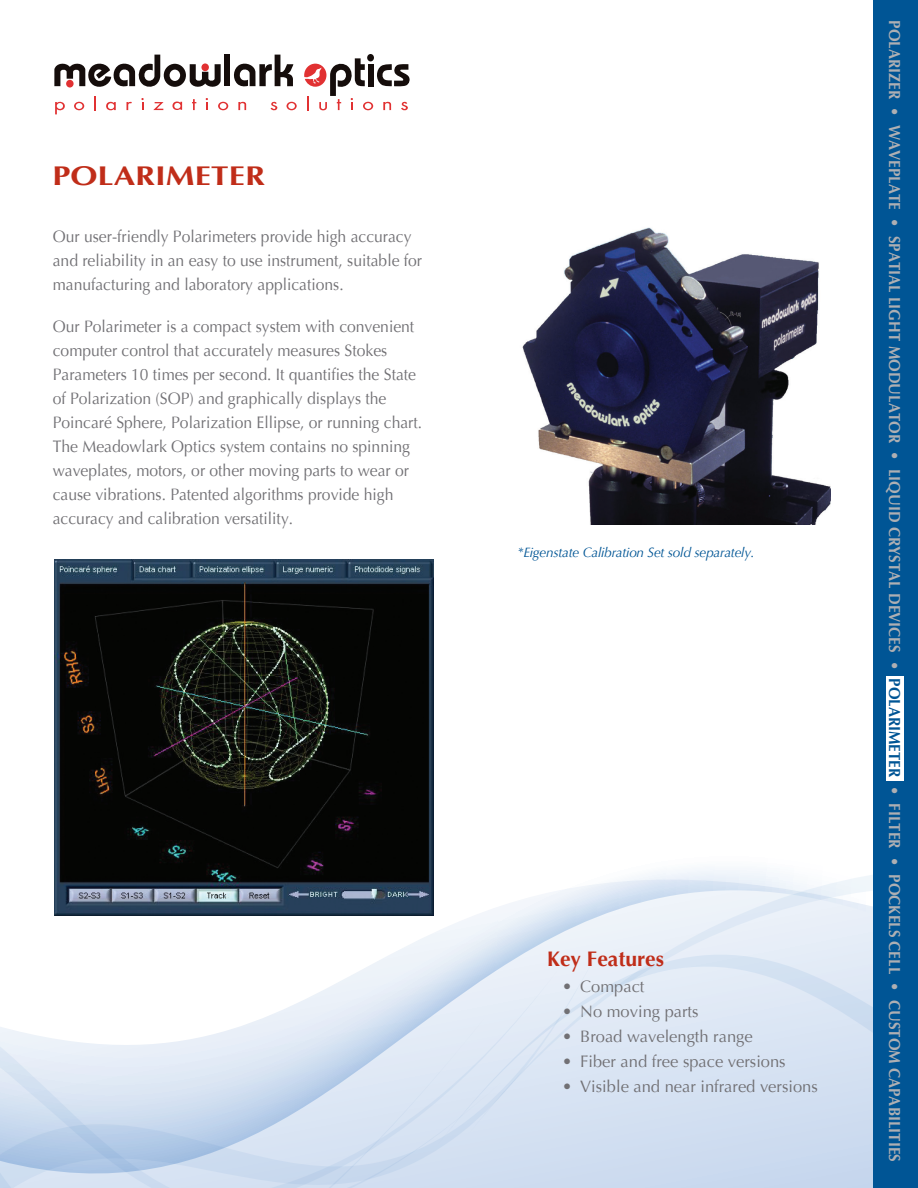
<style>
.page{position:relative;width:918px;height:1188px;background:#fff}
.page>*{position:absolute;margin:0;border:0;box-sizing:border-box;transform-origin:0 0}
.page_heads_in_bar{font:700 27px "Optima";color:#c02d19;scale:1.2 1}
.t1{font:700 21px "Optima";color:#c02d19}
.BODY_TEXT{font:16.5px/24px "Optima";color:#717074;scale:.95 1}
.BULLETS{font:16.5px "Optima";color:#717074}
.t2{font:700 16.05px "Optima";color:#aeafb3;scale:.94 1}
.GO_Captions{font:italic 13.5px "Optima";letter-spacing:-.015em;color:#005595}
.s1{color:#005595}
</style>
<div class="page">
<svg style="left:54px;top:880px;width:820px;height:308px"></svg>
<svg style="left:54px;top:949px;width:545px;height:239px"></svg>
<svg style="left:469px;top:871px;width:405px;height:84px;fill:#ebf1f9"></svg>
<svg style="left:54px;top:970px;width:504px;height:218px"></svg>
<svg style="left:437px;top:955px;width:437px;height:191px;background:#d8e3f3"></svg>
<svg style="left:492px;top:1021px;width:12px;height:167px;background:#d7e3f2"></svg>
<svg style="left:0;top:1008px;width:492px;height:180px;background:#d6e2f2"></svg>
<div style="left:224px;top:55px;width:6px;height:31px;background:#150d0b"></div>
<svg style="left:54px;top:55px;width:167px;height:32px"></svg>
<div style="left:367px;top:54px;width:7px;height:7px;background:#150d0b;border-radius:50%"></div>
<svg style="left:234px;top:55px;width:59px;height:32px"></svg>
<svg style="left:74px;top:102px;width:10px;height:8px"></svg>
<svg style="left:218px;top:102px;width:10px;height:8px"></svg>
<svg style="left:287px;top:102px;width:10px;height:8px"></svg>
<svg style="left:55px;top:101px;width:10px;height:13px"></svg>
<svg style="left:94px;top:96px;width:2px;height:14px"></svg>
<svg style="left:106px;top:101px;width:10px;height:10px"></svg>
<svg style="left:172px;top:101px;width:10px;height:9px"></svg>
<svg style="left:192px;top:99px;width:4px;height:11px"></svg>
<svg style="left:141px;top:98px;width:3px;height:12px"></svg>
<svg style="left:206px;top:98px;width:2px;height:12px"></svg>
<svg style="left:238px;top:101px;width:8px;height:9px"></svg>
<svg style="left:153px;top:102px;width:11px;height:8px"></svg>
<svg style="left:126px;top:102px;width:6px;height:8px"></svg>
<svg style="left:271px;top:101px;width:7px;height:10px"></svg>
<div style="left:201px;top:63px;width:8px;height:8px;background:#e13132;border-radius:50%"></div>
<div style="left:66px;top:80px;width:8px;height:8px;background:#e13132;border-radius:50%"></div>
<svg style="left:304px;top:58px;width:106px;height:53px"></svg>
<div style="left:874px;top:0;width:44px;height:1188px;background:#005595"></div>
<div style="left:886px;top:676px;width:18px;height:105px;background:#fff"></div>
<img style="left:522px;top:227px;width:309px;height:298px">
<img style="left:54px;top:559px;width:379px;height:356px">
<p class="page_heads_in_bar" style="left:52px;top:159px;width:179px">POLARIMETER</p>
<p class="BODY_TEXT" style="left:53px;top:225px;width:390px">Our user-friendly Polarimeters provide high accuracy and reliability in an easy to use instrument, suitable for manufacturing and laboratory applications.</p>
<p class="BODY_TEXT" style="left:53px;top:315px;width:390px">Our Polarimeter is a compact system with convenient computer control that accurately measures Stokes Parameters 10 times per second. It quantifies the State of Polarization (SOP) and graphically displays the Poincaré Sphere, Polarization Ellipse, or running chart.<br>The Meadowlark Optics system contains no spinning waveplates, motors, or other moving parts to wear or cause vibrations. Patented algorithms provide high accuracy and calibration versatility.</p>
<p class="GO_Captions" style="left:518px;top:544px;width:239px">*Eigenstate Calibration Set sold separately.</p>
<p class="t1" style="left:547px;top:946px;width:118px">Key Features</p>
<p class="BULLETS" style="left:562px;top:976px;width:84px">• Compact</p>
<p class="BULLETS" style="left:562px;top:1001px;width:138px">• No moving parts</p>
<p class="BULLETS" style="left:562px;top:1026px;width:192px">• Broad wavelength range</p>
<p class="BULLETS" style="left:562px;top:1051px;width:225px">• Fiber and free space versions</p>
<p class="BULLETS" style="left:562px;top:1076px;width:257px">• Visible and near infrared versions</p>
<p class="t2" style="left:905px;top:20px;width:1216px;rotate:90deg">POLARIZER • WAVEPLATE • SPATIAL LIGHT MODULATOR • LIQUID CRYSTAL DEVICES • <span class="s1">POLARIMETER</span> • FILTER • POCKELS CELL • CUSTOM CAPABILITIES</p>
</div>
